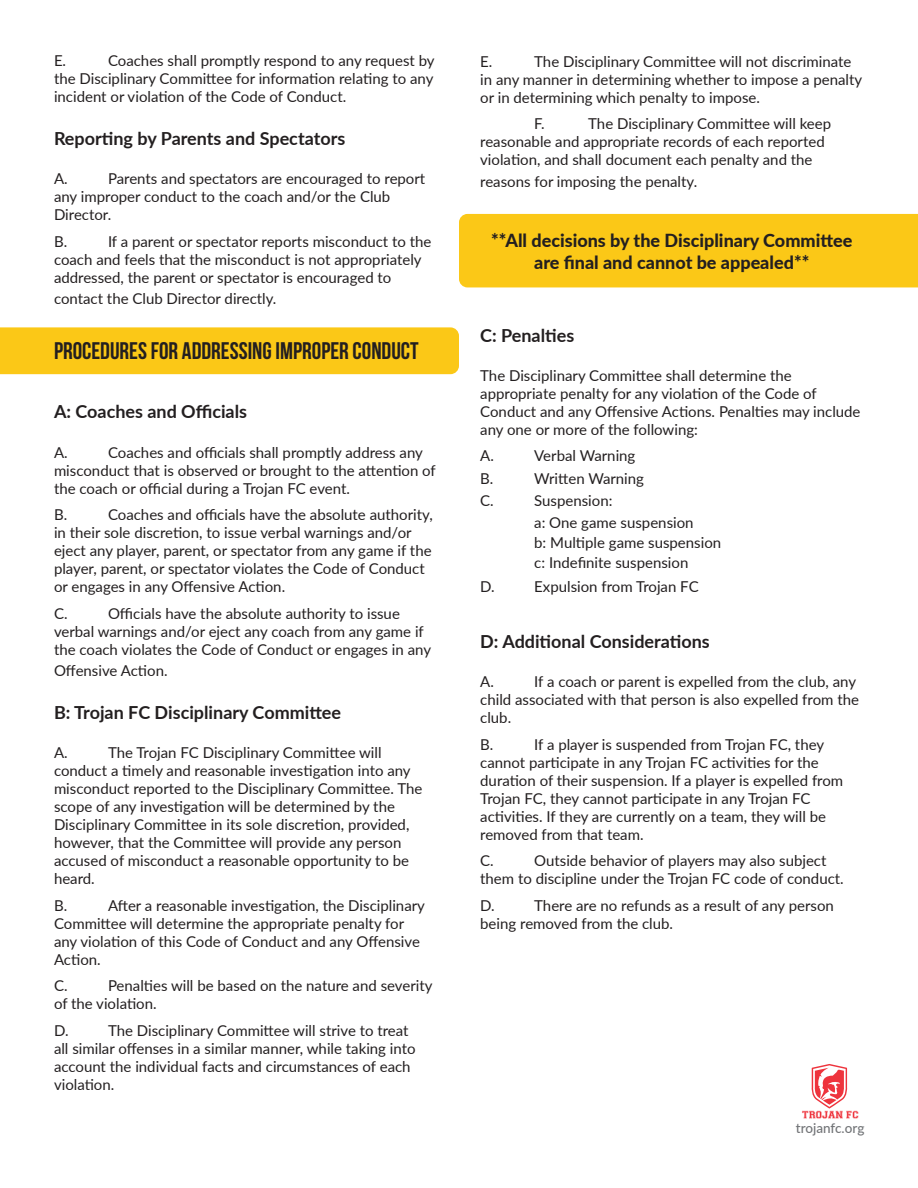
<style>
.page{position:relative;width:918px;height:1188px;background:#fff}
.page>*{position:absolute;margin:0;border:0;box-sizing:border-box;transform-origin:0 0}
.t1{font:24px "Bebas Neue";color:#231f20}
.t2{font:700 18px "Lato";color:#231f20}
.t3{font:800 18px/21.6px "Lato";color:#231f20;text-align:center}
.t4{font:15px/18px "Lato";color:#231f20}
.t5{font:500 13.5px "Lato";color:#727477}
</style>
<div class="page">
<div style="left:0;top:327px;width:459px;height:47px;background:#fbc817"></div>
<div style="left:459px;top:214px;width:459px;height:73px;background:#fbc817"></div>
<svg style="left:802px;top:1064px;width:56px;height:55px"></svg>
<p class="t4" style="left:54px;top:51px;width:382px;text-align:justify;text-indent:54px">Coaches shall promptly respond to any request by the Disciplinary Committee for information relating to any incident or violation of the Code of Conduct.</p>
<p class="t2" style="left:54px;top:125px;width:293px">Reporting by Parents and Spectators</p>
<p class="t4" style="left:54px;top:169px;width:15px">A.</p>
<p class="t4" style="left:54px;top:51px;width:14px">E.</p>
<p class="t4" style="left:54px;top:169px;width:373px;text-indent:54px">Parents and spectators are encouraged to report any improper conduct to the coach and/or the Club<br>Director.</p>
<p class="t4" style="left:54px;top:232px;width:15px">B.</p>
<p class="t4" style="left:54px;top:232px;width:379px;text-indent:54px">If a parent or spectator reports misconduct to the coach and feels that the misconduct is not appropriately addressed, the parent or spectator is encouraged to</p>
<p class="t4" style="left:54px;top:289px;width:224px">contact the Club Director directly.</p>
<p class="t1" style="left:54px;top:337px;width:366px">PROCEDURES FOR ADDRESSING IMPROPER CONDUCT</p>
<p class="t2" style="left:54px;top:399px;width:195px">A: Coaches and Officials</p>
<p class="t4" style="left:54px;top:443px;width:15px">A.</p>
<p class="t4" style="left:54px;top:443px;width:383px;text-indent:54px">Coaches and officials shall promptly address any misconduct that is observed or brought to the attention of the coach or official during a Trojan FC event.</p>
<p class="t4" style="left:54px;top:505px;width:15px">B.</p>
<p class="t4" style="left:54px;top:505px;width:380px;text-indent:54px">Coaches and officials have the absolute authority, in their sole discretion, to issue verbal warnings and/or eject any player, parent, or spectator from any game if the player, parent, or spectator violates the Code of Conduct or engages in any Offensive Action.</p>
<p class="t4" style="left:54px;top:604px;width:15px">C.</p>
<p class="t4" style="left:54px;top:604px;width:379px;text-indent:54px">Officials have the absolute authority to issue verbal warnings and/or eject any coach from any game if the coach violates the Code of Conduct or engages in any</p>
<p class="t4" style="left:54px;top:661px;width:115px">Offensive Action.</p>
<p class="t2" style="left:54px;top:699px;width:289px">B: Trojan FC Disciplinary Committee</p>
<p class="t4" style="left:54px;top:743px;width:15px">A.</p>
<p class="t4" style="left:54px;top:743px;width:370px;text-indent:54px">The Trojan FC Disciplinary Committee will conduct a timely and reasonable investigation into any misconduct reported to the Disciplinary Committee. The scope of any investigation will be determined by the Disciplinary Committee in its sole discretion, provided, however, that the Committee will provide any person accused of misconduct a reasonable opportunity to be heard.</p>
<p class="t4" style="left:54px;top:896px;width:15px">B.</p>
<p class="t4" style="left:54px;top:896px;width:372px;text-indent:54px">After a reasonable investigation, the Disciplinary Committee will determine the appropriate penalty for any violation of this Code of Conduct and any Offensive Action.</p>
<p class="t4" style="left:54px;top:976px;width:15px">C.</p>
<p class="t4" style="left:54px;top:976px;width:380px;text-indent:54px">Penalties will be based on the nature and severity of the violation.</p>
<p class="t4" style="left:54px;top:1021px;width:16px">D.</p>
<p class="t4" style="left:54px;top:1021px;width:363px;text-indent:54px">The Disciplinary Committee will strive to treat all similar offenses in a similar manner, while taking into account the individual facts and circumstances of each violation.</p>
<p class="t4" style="left:480px;top:52px;width:384px;text-indent:54px">The Disciplinary Committee will not discriminate in any manner in determining whether to impose a penalty or in determining which penalty to impose.</p>
<p class="t4" style="left:534px;top:114px;width:12px">F.</p>
<p class="t4" style="left:480px;top:52px;width:14px">E.</p>
<p class="t4" style="left:480px;top:114px;width:352px;text-indent:108px">The Disciplinary Committee will keep reasonable and appropriate records of each reported violation, and shall document each penalty and the</p>
<p class="t4" style="left:480px;top:172px;width:219px">reasons for imposing the penalty.</p>
<p class="t3" style="left:491px;top:229px;width:363px">**All decisions by the Disciplinary Committee are final and cannot be appealed**</p>
<p class="t2" style="left:480px;top:322px;width:96px">C: Penalties</p>
<p class="t4" style="left:480px;top:366px;width:382px">The Disciplinary Committee shall determine the appropriate penalty for any violation of the Code of Conduct and any Offensive Actions. Penalties may include any one or more of the following:</p>
<p class="t4" style="left:480px;top:446px;width:15px">A.</p>
<p class="t4" style="left:534px;top:446px;width:103px">Verbal Warning</p>
<p class="t4" style="left:480px;top:469px;width:15px">B.</p>
<p class="t4" style="left:534px;top:469px;width:111px">Written Warning</p>
<p class="t4" style="left:480px;top:491px;width:15px">C.</p>
<p class="t4" style="left:534px;top:491px;width:80px">Suspension:</p>
<p class="t4" style="left:534px;top:513px;width:161px">a: One game suspension</p>
<p class="t4" style="left:534px;top:533px;width:188px">b: Multiple game suspension</p>
<p class="t4" style="left:534px;top:553px;width:156px">c: Indefinite suspension</p>
<p class="t4" style="left:480px;top:577px;width:16px">D.</p>
<p class="t4" style="left:534px;top:577px;width:166px">Expulsion from Trojan FC</p>
<p class="t2" style="left:480px;top:628px;width:231px">D: Additional Considerations</p>
<p class="t4" style="left:480px;top:672px;width:15px">A.</p>
<p class="t4" style="left:480px;top:672px;width:380px;text-indent:54px">If a coach or parent is expelled from the club, any child associated with that person is also expelled from the club.</p>
<p class="t4" style="left:480px;top:735px;width:15px">B.</p>
<p class="t4" style="left:480px;top:735px;width:365px;text-indent:54px">If a player is suspended from Trojan FC, they cannot participate in any Trojan FC activities for the duration of their suspension. If a player is expelled from Trojan FC, they cannot participate in any Trojan FC activities. If they are currently on a team, they will be removed from that team.</p>
<p class="t4" style="left:480px;top:851px;width:15px">C.</p>
<p class="t4" style="left:480px;top:851px;width:365px;text-indent:54px">Outside behavior of players may also subject them to discipline under the Trojan FC code of conduct.</p>
<p class="t4" style="left:480px;top:896px;width:16px">D.</p>
<p class="t4" style="left:480px;top:896px;width:355px;text-indent:54px">There are no refunds as a result of any person being removed from the club.</p>
<p class="t5" style="left:796px;top:1119px;width:70px">trojanfc.org</p>
</div>
